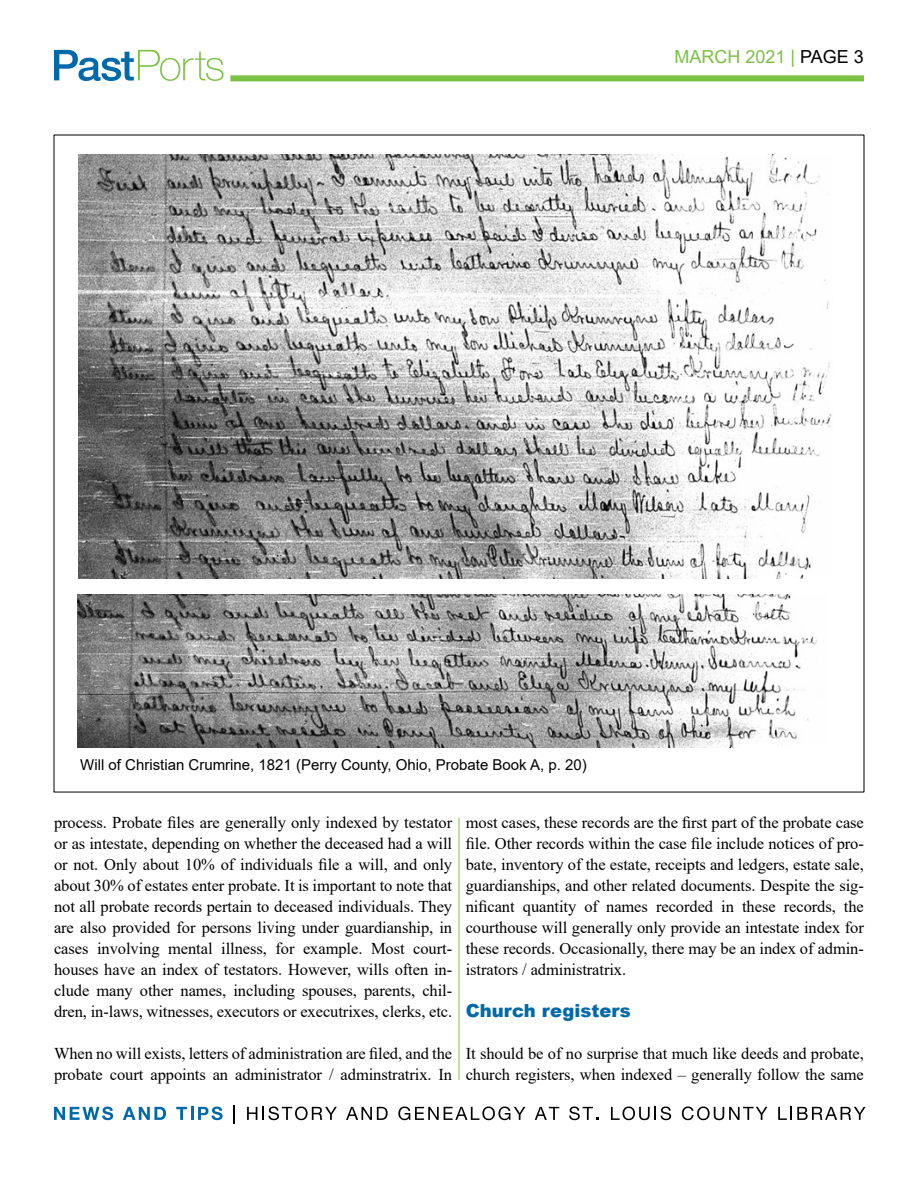
<style>
.page{position:relative;width:918px;height:1188px;background:#fff}
.page>*{position:absolute;margin:0;border:0;box-sizing:border-box;transform-origin:0 0}
.t1{font:900 18px "Arial";color:#0069aa}
.t2{font:18px "Arial";color:#7bc142}
.t3{font:16.5px/21px "Times New Roman";letter-spacing:-.005em;color:#000;text-align:justify}
.t4{font:15px "Arial";color:#000}
.s1{color:#7abf43}
.s2{color:#000}
</style>
<div class="page">
<svg style="left:54px;top:50px;width:170px;height:31px"></svg>
<div style="left:230px;top:75px;width:634px;height:6px;background:#7bc142"></div>
<svg style="left:54px;top:1107px;width:59px;height:13px"></svg>
<svg style="left:123px;top:1107px;width:43px;height:13px"></svg>
<svg style="left:176px;top:1107px;width:47px;height:13px"></svg>
<svg style="left:234px;top:1106px;width:1px;height:18px"></svg>
<svg style="left:247px;top:1107px;width:90px;height:13px"></svg>
<svg style="left:346px;top:1107px;width:42px;height:13px"></svg>
<svg style="left:398px;top:1107px;width:127px;height:13px"></svg>
<svg style="left:535px;top:1107px;width:24px;height:13px"></svg>
<svg style="left:569px;top:1107px;width:30px;height:13px"></svg>
<svg style="left:611px;top:1107px;width:60px;height:13px"></svg>
<svg style="left:682px;top:1107px;width:85px;height:13px"></svg>
<svg style="left:778px;top:1107px;width:88px;height:13px"></svg>
<hr style="left:459px;top:818px;width:1px;height:262px;background:#7abf43">
<img style="left:78px;top:594px;width:740px;height:153px">
<img style="left:78px;top:154px;width:754px;height:424px">
<p class="t2" style="left:675px;top:50px;width:191px">MARCH 2021 <span class="s1">|</span> <span class="s2">PAGE 3</span></p>
<p class="t4" style="left:80px;top:759px;width:508px">Will of Christian Crumrine, 1821 (Perry County, Ohio, Probate Book A, p. 20)</p>
<p class="t3" style="left:54px;top:814px;width:400px">process. Probate files are generally only indexed by testator or as intestate, depending on whether the deceased had a will or not. Only about 10% of individuals file a will, and only about 30% of estates enter probate. It is important to note that not all probate records pertain to deceased individuals. They are also provided for persons living under guardianship, in cases involving mental illness, for example. Most court‐ houses have an index of testators. However, wills often in‐ clude many other names, including spouses, parents, chil‐ dren, in-laws, witnesses, executors or executrixes, clerks, etc.</p>
<p class="t3" style="left:54px;top:1045px;width:400px">When no will exists, letters of administration are filed, and the probate court appoints an administrator / adminstratrix. In</p>
<p class="t3" style="left:466px;top:814px;width:400px">most cases, these records are the first part of the probate case file. Other records within the case file include notices of pro‐ bate, inventory of the estate, receipts and ledgers, estate sale, guardianships, and other related documents. Despite the sig‐ nificant quantity of names recorded in these records, the courthouse will generally only provide an intestate index for these records. Occasionally, there may be an index of admin‐ istrators / administratrix.</p>
<p class="t1" style="left:466px;top:1004px;width:167px">Church registers</p>
<p class="t3" style="left:466px;top:1045px;width:400px">It should be of no surprise that much like deeds and probate, church registers, when indexed – generally follow the same</p>
</div>
